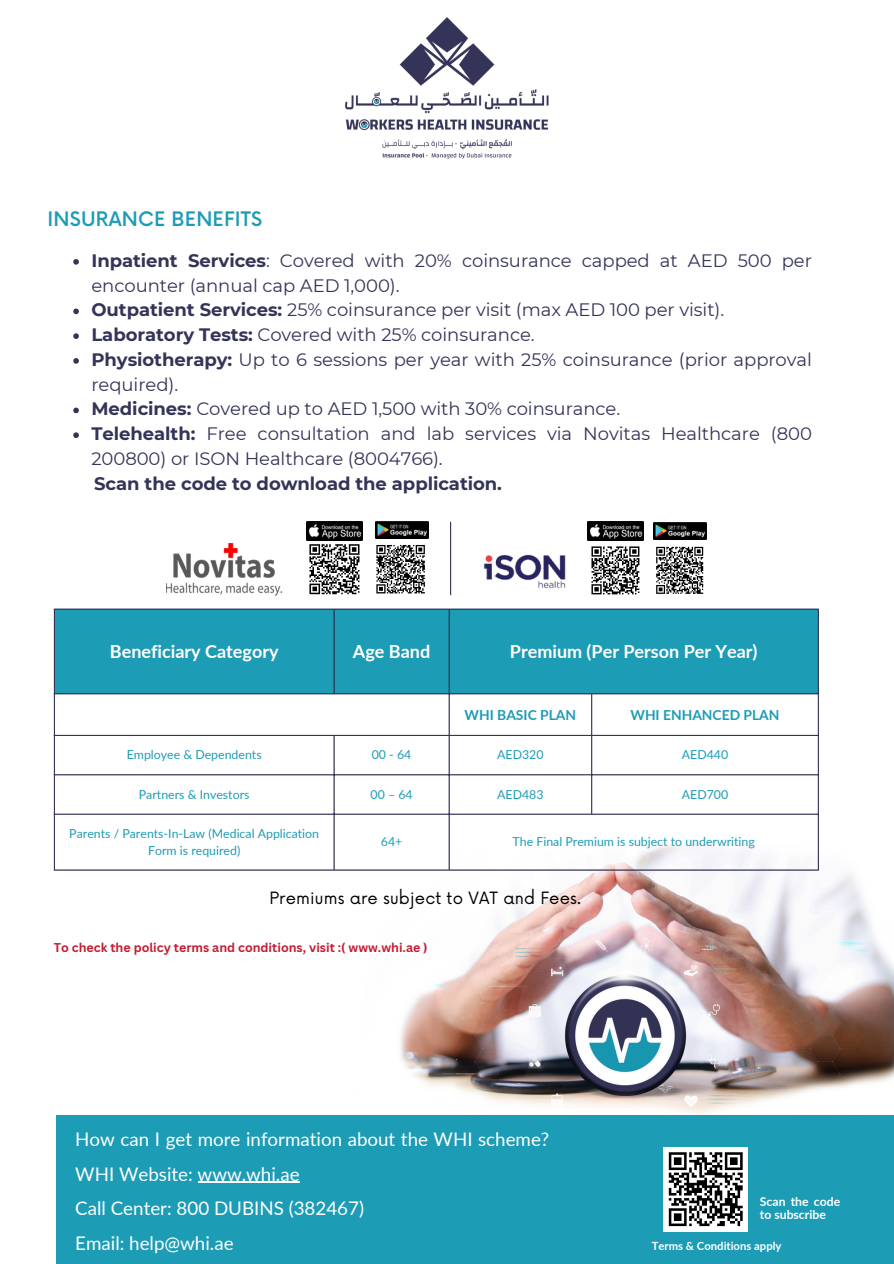
<style>
.page{position:relative;width:894px;height:1264px;background:#fff}
.page>*{position:absolute;margin:0;border:0;box-sizing:border-box;transform-origin:0 0}
.t1{font:500 19.5px "Now";letter-spacing:.01em;color:#1d9cb6}
.t2{font:18.75px/34.8px "Lato";color:#fff}
.t3{font:18px/24.8px "Montserrat";letter-spacing:-.005em;color:#343459}
.t4{font:700 18px "Lato";color:#fff}
.t5{font:700 18px "Montserrat";letter-spacing:-.005em;color:#343459}
.t6{font:16.5px "Now";letter-spacing:.01em;color:#000}
.t7{font:700 13.8px "Lato";color:#1d9cb6}
.t8{font:700 12.45px "Canva Sans";color:#c41c32}
.t9{font:12.3px/16.5px "Lato";color:#1d9cb6;text-align:center}
.t10{font:700 12.15px/13.2px "Lato";color:#fff}
.t11{font:700 11.25px "Lato";color:#fff}
.s1{font-weight:700}
</style>
<div class="page">
<img style="left:345px;top:18px;width:204px;height:141px">
<hr style="left:450px;top:522px;width:1px;height:73px;background:#343459">
<img style="left:355px;top:844px;width:538px;height:270px">
<div style="left:55px;top:609px;width:762px;height:84px;background:#1d9cb6"></div>
<hr style="left:54px;top:609px;width:1px;height:260px;background:#343459">
<hr style="left:333px;top:609px;width:1px;height:84px;background:#343459">
<hr style="left:333px;top:736px;width:1px;height:133px;background:#343459">
<hr style="left:448px;top:609px;width:1px;height:260px;background:#343459">
<hr style="left:591px;top:694px;width:1px;height:119px;background:#343459">
<hr style="left:817px;top:609px;width:1px;height:260px;background:#343459">
<hr style="left:54px;top:608px;width:764px;height:1px;background:#343459">
<hr style="left:54px;top:693px;width:764px;height:1px;background:#343459">
<hr style="left:54px;top:735px;width:764px;height:1px;background:#343459">
<hr style="left:54px;top:774px;width:764px;height:1px;background:#343459">
<hr style="left:54px;top:813px;width:764px;height:1px;background:#343459">
<hr style="left:54px;top:869px;width:764px;height:1px;background:#343459">
<div style="left:56px;top:1114px;width:837px;height:149px;background:#1d9cb6"></div>
<img style="left:167px;top:543px;width:115px;height:53px">
<svg style="left:309px;top:544px;width:51px;height:51px"></svg>
<img style="left:306px;top:522px;width:56px;height:19px">
<svg style="left:376px;top:545px;width:49px;height:49px"></svg>
<img style="left:375px;top:522px;width:53px;height:16px">
<img style="left:483px;top:554px;width:83px;height:35px">
<svg style="left:591px;top:546px;width:49px;height:49px"></svg>
<img style="left:587px;top:522px;width:56px;height:19px">
<svg style="left:656px;top:546px;width:48px;height:48px"></svg>
<img style="left:653px;top:522px;width:53px;height:17px">
<svg style="left:73px;top:259px;width:6px;height:6px"></svg>
<svg style="left:73px;top:308px;width:6px;height:6px"></svg>
<svg style="left:73px;top:333px;width:6px;height:6px"></svg>
<svg style="left:73px;top:358px;width:6px;height:6px"></svg>
<svg style="left:73px;top:407px;width:6px;height:6px"></svg>
<svg style="left:73px;top:432px;width:6px;height:6px"></svg>
<hr style="left:197px;top:1181px;width:102px;height:1px;background:#fff">
<div style="left:663px;top:1147px;width:84px;height:84px;background:#fff"></div>
<svg style="left:668px;top:1152px;width:75px;height:75px"></svg>
<p class="t1" style="left:47px;top:208px;width:216px">INSURANCE BENEFITS</p>
<p class="t3" style="left:91px;top:248px;width:721px"><span class="s1">Inpatient Services</span>: Covered with 20% coinsurance capped at AED 500 per encounter (annual cap AED 1,000).</p>
<p class="t3" style="left:91px;top:297px;width:634px"><span class="s1">Outpatient Services:</span> 25% coinsurance per visit (max AED 100 per visit).</p>
<p class="t3" style="left:91px;top:322px;width:444px"><span class="s1">Laboratory Tests:</span> Covered with 25% coinsurance.</p>
<p class="t3" style="left:91px;top:347px;width:721px"><span class="s1">Physiotherapy:</span> Up to 6 sessions per year with 25% coinsurance (prior approval required).</p>
<p class="t3" style="left:91px;top:396px;width:530px"><span class="s1">Medicines:</span> Covered up to AED 1,500 with 30% coinsurance.</p>
<p class="t3" style="left:91px;top:421px;width:721px"><span class="s1">Telehealth:</span> Free consultation and lab services via Novitas Healthcare (800<br>200800) or ISON Healthcare (8004766).</p>
<p class="t5" style="left:94px;top:472px;width:409px">Scan the code to download the application.</p>
<p class="t4" style="left:110px;top:640px;width:170px">Beneficiary Category</p>
<h1 class="t4" style="left:353px;top:640px;width:79px">Age Band</h1>
<p class="t4" style="left:509px;top:640px;width:249px">Premium (Per Person Per Year)</p>
<p class="t7" style="left:464px;top:706px;width:113px">WHI BASIC PLAN</p>
<p class="t7" style="left:630px;top:706px;width:150px">WHI ENHANCED PLAN</p>
<p class="t9" style="left:127px;top:746px;width:136px">Employee &amp; Dependents</p>
<p class="t9" style="left:372px;top:746px;width:41px">00 - 64</p>
<p class="t9" style="left:497px;top:746px;width:48px">AED320</p>
<h2 class="t9" style="left:681px;top:746px;width:48px">AED440</h2>
<p class="t9" style="left:139px;top:785px;width:112px">Partners &amp; Investors</p>
<p class="t9" style="left:370px;top:785px;width:44px">00 – 64</p>
<p class="t9" style="left:497px;top:785px;width:48px">AED483</p>
<p class="t9" style="left:681px;top:785px;width:48px">AED700</p>
<p class="t9" style="left:69px;top:825px;width:251px">Parents / Parents-In-Law (Medical Application<br>Form is required)</p>
<p class="t9" style="left:381px;top:833px;width:23px">64+</p>
<p class="t9" style="left:512px;top:833px;width:244px">The Final Premium is subject to underwriting</p>
<p class="t6" style="left:269px;top:888px;width:313px">Premiums are subject to VAT and Fees.</p>
<p class="t8" style="left:54px;top:938px;width:375px">To check the policy terms and conditions, visit :( www.whi.ae )</p>
<p class="t2" style="left:75px;top:1120px;width:475px">How can I get more information about the WHI scheme?<br>WHI Website: www.whi.ae<br>Call Center: 800 DUBINS (382467)<br>Email: help@whi.ae</p>
<p class="t10" style="left:759px;top:1194px;width:82px">Scan the code to subscribe</p>
<p class="t11" style="left:651px;top:1238px;width:131px">Terms &amp; Conditions apply</p>
</div>
